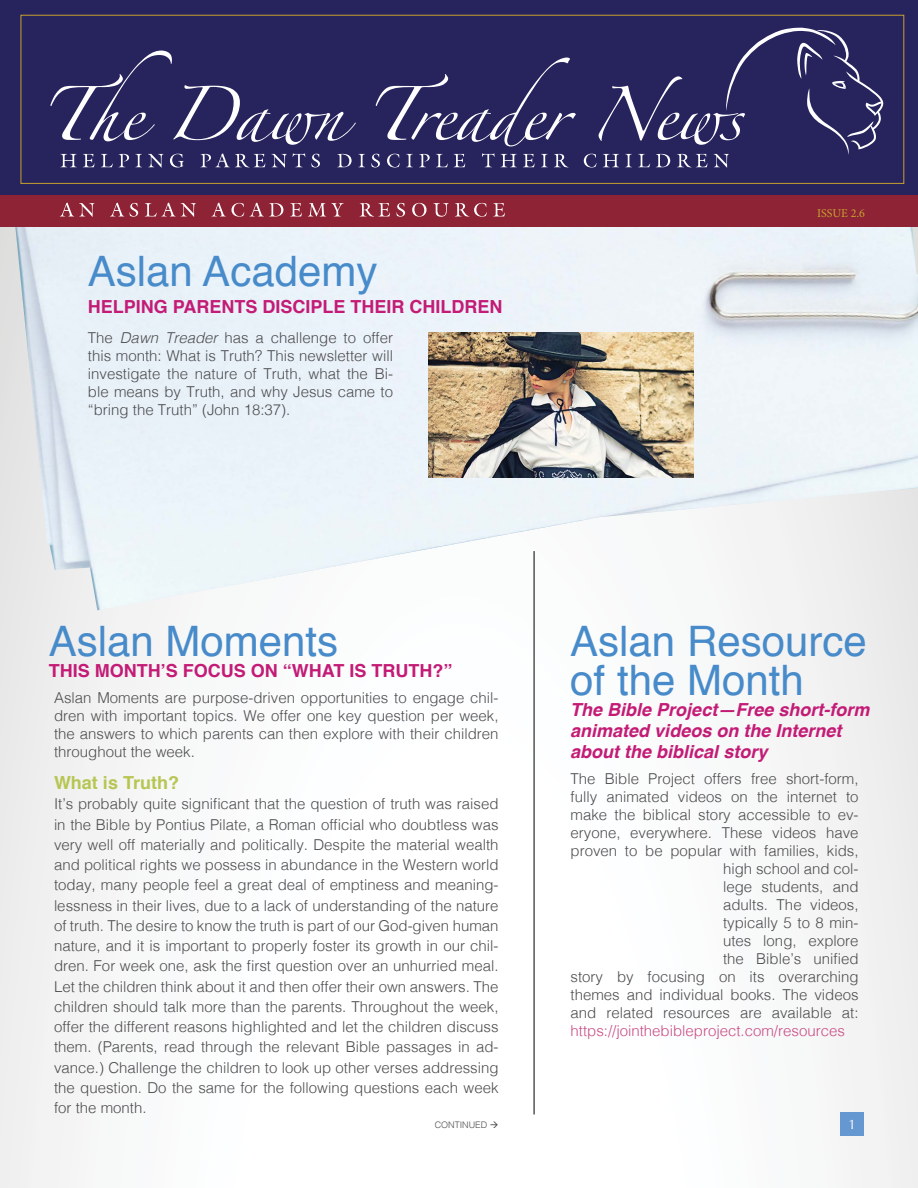
<style>
.page{position:relative;width:918px;height:1188px;background:#fff}
.page>*{position:absolute;margin:0;border:0;box-sizing:border-box;transform-origin:0 0}
.t1{font:42px/38.4px "Helvetica";color:#488bca}
.t2{font:italic 700 18px/21px "Helvetica";color:#c31b76}
.t3{font:700 18px "Helvetica";color:#c31b76}
.t4{font:700 18px "Helvetica";color:#b7c652}
.t5{font:300 15px/18px "Helvetica";color:#4d4d4f;text-align:justify}
.t6{font:300 15px "Helvetica";color:#c94b85}
.t7{font:13.5px "Optima";color:#fff}
.t8{font:12px "Minion Pro";color:#c6a22f}
.t9{font:300 9px "Helvetica";color:#4d4d4f}
.s1{font-style:italic}
</style>
<div class="page">
<div style="left:0;top:0;width:918px;height:1188px;background:linear-gradient(to right,#f9f9f9,#f9f9fa)"></div>
<div style="left:840px;top:1112px;width:24px;height:24px;background:#6598d0"></div>
<img style="left:0;top:227px;width:918px;height:383px">
<div style="left:0;top:0;width:918px;height:196px;background:#27235d"></div>
<svg style="left:50px;top:51px;width:306px;height:94px"></svg>
<svg style="left:376px;top:58px;width:200px;height:88px"></svg>
<svg style="left:60px;top:154px;width:17px;height:13px"></svg>
<svg style="left:83px;top:154px;width:11px;height:13px"></svg>
<svg style="left:101px;top:154px;width:12px;height:13px"></svg>
<svg style="left:119px;top:154px;width:10px;height:13px"></svg>
<svg style="left:135px;top:154px;width:7px;height:13px"></svg>
<svg style="left:148px;top:154px;width:15px;height:14px"></svg>
<svg style="left:170px;top:154px;width:14px;height:13px"></svg>
<svg style="left:200px;top:153px;width:65px;height:14px"></svg>
<svg style="left:271px;top:154px;width:16px;height:14px"></svg>
<svg style="left:293px;top:153px;width:12px;height:14px"></svg>
<svg style="left:311px;top:154px;width:9px;height:13px"></svg>
<svg style="left:337px;top:154px;width:15px;height:13px"></svg>
<svg style="left:358px;top:154px;width:7px;height:13px"></svg>
<svg style="left:371px;top:154px;width:9px;height:13px"></svg>
<svg style="left:387px;top:154px;width:13px;height:13px"></svg>
<svg style="left:406px;top:154px;width:7px;height:13px"></svg>
<svg style="left:419px;top:154px;width:11px;height:13px"></svg>
<svg style="left:436px;top:154px;width:12px;height:13px"></svg>
<svg style="left:454px;top:154px;width:11px;height:13px"></svg>
<svg style="left:482px;top:153px;width:13px;height:14px"></svg>
<svg style="left:501px;top:154px;width:16px;height:13px"></svg>
<svg style="left:523px;top:154px;width:12px;height:13px"></svg>
<svg style="left:541px;top:154px;width:7px;height:13px"></svg>
<svg style="left:554px;top:154px;width:14px;height:13px"></svg>
<svg style="left:584px;top:27px;width:299px;height:141px"></svg>
<div style="left:20px;top:15px;width:884px;height:169px;border:1px solid #c6a12d"></div>
<div style="left:0;top:196px;width:918px;height:31px;background:#8d2334"></div>
<svg style="left:60px;top:202px;width:34px;height:15px"></svg>
<svg style="left:110px;top:202px;width:28px;height:15px"></svg>
<svg style="left:145px;top:202px;width:51px;height:15px"></svg>
<svg style="left:212px;top:202px;width:32px;height:15px"></svg>
<svg style="left:250px;top:202px;width:33px;height:15px"></svg>
<svg style="left:290px;top:203px;width:12px;height:13px"></svg>
<svg style="left:309px;top:203px;width:35px;height:13px"></svg>
<svg style="left:360px;top:203px;width:30px;height:14px"></svg>
<svg style="left:396px;top:203px;width:9px;height:14px"></svg>
<svg style="left:412px;top:203px;width:15px;height:14px"></svg>
<svg style="left:433px;top:203px;width:16px;height:14px"></svg>
<svg style="left:455px;top:203px;width:32px;height:14px"></svg>
<svg style="left:493px;top:203px;width:12px;height:13px"></svg>
<hr style="left:534px;top:551px;width:1px;height:563px;background:#000">
<img style="left:429px;top:333px;width:265px;height:144px">
<h1 class="t1" style="left:88px;top:253px;width:291px">Aslan Academy</h1>
<p class="t3" style="left:88px;top:292px;width:416px">HELPING PARENTS DISCIPLE THEIR CHILDREN</p>
<p class="t5" style="left:88px;top:327px;width:307px">The <span class="s1">Dawn Treader</span> has a challenge to offer this month: What is Truth? This newsletter will investigate the nature of Truth, what the Bi&shy;ble means by Truth, and why Jesus came to “bring the Truth” (John 18:37).</p>
<p class="t8" style="left:817px;top:205px;width:49px">ISSUE 2.6</p>
<h1 class="t1" style="left:49px;top:624px;width:291px">Aslan Moments</h1>
<p class="t3" style="left:49px;top:656px;width:405px">THIS MONTH’S FOCUS ON “WHAT IS TRUTH?”</p>
<p class="t5" style="left:54px;top:688px;width:446px">Aslan Moments are purpose-driven opportunities to engage chil&shy;dren with important topics. We offer one key question per week, the answers to which parents can then explore with their children throughout the week.</p>
<p class="t4" style="left:54px;top:768px;width:127px">What is Truth?</p>
<p class="t5" style="left:54px;top:793px;width:446px;line-height:20.2px">It’s probably quite significant that the question of truth was raised in the Bible by Pontius Pilate, a Roman official who doubtless was very well off materially and politically. Despite the material wealth and political rights we possess in abundance in the Western world today, many people feel a great deal of emptiness and meaning&shy;lessness in their lives, due to a lack of understanding of the nature of truth. The desire to know the truth is part of our God-given human nature, and it is important to properly foster its growth in our chil&shy;dren. For week one, ask the first question over an unhurried meal.<br>Let the children think about it and then offer their own answers. The children should talk more than the parents. Throughout the week, offer the different reasons highlighted and let the children discuss them. (Parents, read through the relevant Bible passages in ad&shy;vance.) Challenge the children to look up other verses addressing the question. Do the same for the following questions each week for the month.</p>
<p class="t9" style="left:435px;top:1117px;width:65px">CONTINUED →</p>
<h1 class="t1" style="left:570px;top:624px;width:298px">Aslan Resource of the Month</h1>
<p class="t2" style="left:570px;top:699px;width:301px">The Bible Project—Free short-form animated videos on the Internet about the biblical story</p>
<p class="t5" style="left:571px;top:769px;width:290px;text-align:right">The Bible Project offers free short-form, fully animated videos on the internet to make the biblical story accessible to ev&shy;eryone, everywhere. These videos have proven to be popular with families, kids, high school and col-<br>lege students, and<br>adults. The videos,<br>typically 5 to 8 min-<br>utes long, explore<br>the Bible’s unified<br>story by focusing on its overarching themes and individual books. The videos and related resources are available at:</p>
<p class="t6" style="left:571px;top:1018px;width:276px">https://jointhebibleproject.com/resources</p>
<p class="t7" style="left:849px;top:1116px;width:9px">1</p>
</div>
